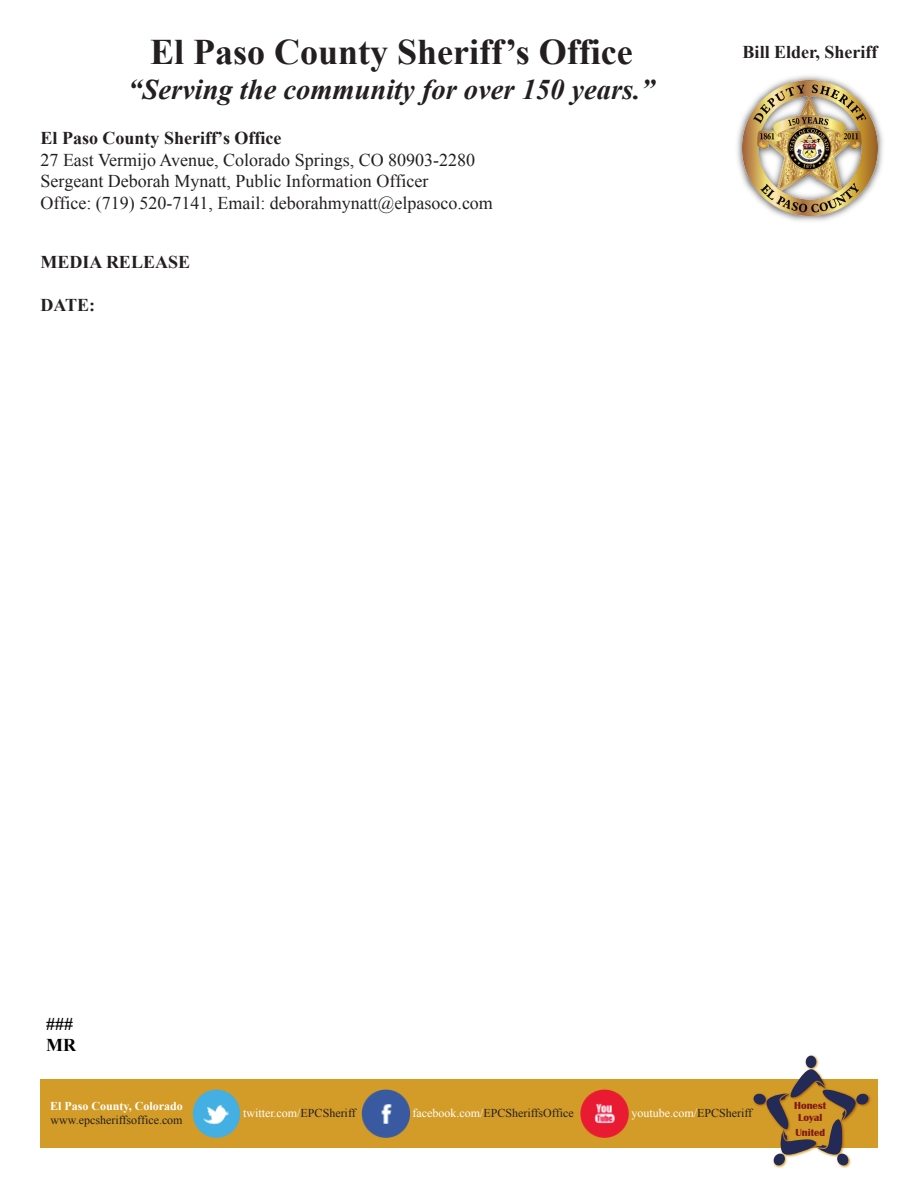
<style>
.page{position:relative;width:918px;height:1188px;background:#fff}
.page>*{position:absolute;margin:0;border:0;box-sizing:border-box;transform-origin:0 0}
.t1{font:700 36px "Times New Roman";color:#231f20}
.t2{font:italic 700 28.5px "Times New Roman";color:#231f20}
.t3{font:18px/21.6px "Times New Roman";color:#231f20}
.t4{font:700 18px "Times New Roman";color:#231f20}
.t5{font:700 18px/21.6px "Times New Roman";color:#000}
.t6{font:12px/14.4px "Times New Roman";color:#231f20}
.t7{font:12px "Times New Roman";color:#fff}
.t8{font:700 10.5px/12px "Britannic";color:#821718;text-align:center}
.s1{font-weight:700}
.s2{font-weight:700;color:#fff}
.s3{color:#231f20}
.s4{color:#fff}
</style>
<div class="page">
<div style="left:40px;top:1080px;width:838px;height:68px;background:#d39c28"></div>
<img style="left:751px;top:1054px;width:122px;height:114px">
<div style="left:806px;top:1056px;width:10px;height:12px;background:#232a56;border-radius:50%"></div>
<svg style="left:753px;top:1066px;width:116px;height:100px"></svg>
<img style="left:737px;top:76px;width:146px;height:145px">
<img style="left:742px;top:81px;width:136px;height:135px">
<img style="left:580px;top:1090px;width:48px;height:47px">
<img style="left:192px;top:1090px;width:48px;height:47px">
<img style="left:361px;top:1090px;width:48px;height:47px">
<p class="t1" style="left:150px;top:27px;width:484px">El Paso County Sheriff’s Office</p>
<p class="t2" style="left:128px;top:69px;width:528px">“Serving the community for over 150 years.”</p>
<p class="t3" style="left:40px;top:127px;width:454px"><span class="s1">El Paso County Sheriff’s Office<br></span>27 East Vermijo Avenue, Colorado Springs, CO 80903-2280<br>Sergeant Deborah Mynatt, Public Information Officer<br>Office: (719) 520-7141, Email: deborahmynatt@elpasoco.com</p>
<p class="t4" style="left:40px;top:249px;width:151px">MEDIA RELEASE</p>
<p class="t4" style="left:40px;top:293px;width:56px">DATE:</p>
<p class="t4" style="left:743px;top:40px;width:136px">Bill Elder, Sheriff</p>
<p class="t5" style="left:46px;top:1012px;width:31px">###<br>MR</p>
<p class="t6" style="left:50px;top:1098px;width:134px"><span class="s2">El Paso County, Colorado </span>www.epcsheriffsoffice.com</p>
<p class="t8" style="left:794px;top:1100px;width:34px">Honest<br>Loyal</p>
<p class="t8" style="left:795px;top:1126px;width:31px">United</p>
<p class="t7" style="left:243px;top:1105px;width:114px">twitter.com/<span class="s3">EPCSheriff</span></p>
<p class="t6" style="left:412px;top:1105px;width:163px"><span class="s4">facebook.com/</span>EPCSheriffsOffice</p>
<p class="t7" style="left:632px;top:1105px;width:122px">youtube.com/<span class="s3">EPCSheriff</span></p>
</div>
